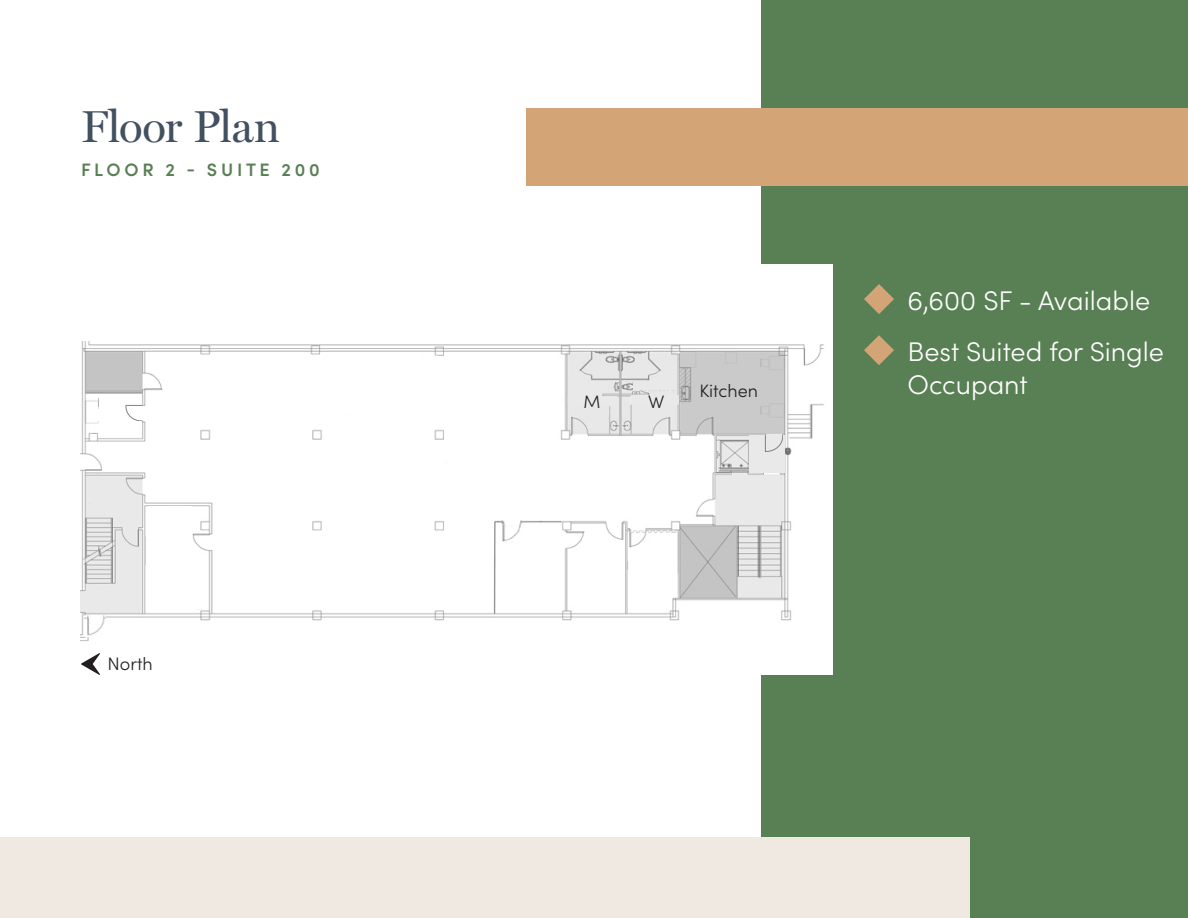
<style>
.page{position:relative;width:1188px;height:918px;background:#fff}
.page>*{position:absolute;margin:0;border:0;box-sizing:border-box;transform-origin:0 0}
.t1{font:45px "Miller Display";letter-spacing:-.02em;color:#425161}
.Body{font:300 27px "Sofia Pro";color:#fff}
.t2{font:600 18px "Sofia Pro";letter-spacing:.205em;color:#597f54}
.Body-2{font:300 18px "Sofia Pro";color:#231f20}
</style>
<div class="page">
<div style="left:761px;top:0;width:427px;height:918px;background:#597f54"></div>
<div style="left:64px;top:265px;width:769px;height:410px;background:#fff"></div>
<img style="left:81px;top:341px;width:743px;height:300px">
<div style="left:750px;top:458px;width:35px;height:14px;background:#e9e9e9"></div>
<div style="left:90px;top:493px;width:36px;height:16px;background:#e9e9e9"></div>
<div style="left:99px;top:396px;width:31px;height:12px;background:#fff"></div>
<div style="left:90px;top:410px;width:44px;height:11px;background:#fff"></div>
<div style="left:120px;top:402px;width:22px;height:22px;background:#fff"></div>
<div style="left:141px;top:405px;width:5px;height:16px;background:#fff"></div>
<div style="left:141px;top:404px;width:5px;height:17px;border:1px solid #fff"></div>
<svg style="left:126px;top:405px;width:16px;height:16px"></svg>
<div style="left:750px;top:435px;width:35px;height:23px;background:#e9e9e9"></div>
<svg style="left:766px;top:434px;width:15px;height:1px"></svg>
<div style="left:764px;top:432px;width:19px;height:5px;border:1px solid #fff"></div>
<svg style="left:765px;top:435px;width:18px;height:17px"></svg>
<div style="left:149px;top:580px;width:45px;height:30px;background:#fff"></div>
<div style="left:149px;top:506px;width:43px;height:27px;background:#fff"></div>
<div style="left:194px;top:570px;width:11px;height:38px;background:#fff"></div>
<div style="left:0;top:837px;width:970px;height:81px;background:#efe9e2"></div>
<div style="left:526px;top:108px;width:662px;height:77px;background:#d3a576"></div>
<svg style="left:864px;top:284px;width:30px;height:30px"></svg>
<svg style="left:81px;top:653px;width:19px;height:22px"></svg>
<svg style="left:864px;top:335px;width:30px;height:30px"></svg>
<h1 class="t1" style="left:81px;top:100px;width:201px">Floor Plan</h1>
<h2 class="t2" style="left:81px;top:157px;width:240px">FLOOR 2 - SUITE 200</h2>
<p class="Body-2" style="left:108px;top:651px;width:47px">North</p>
<p class="Body-2" style="left:583px;top:388px;width:19px">M</p>
<p class="Body-2" style="left:648px;top:388px;width:18px">W</p>
<p class="Body" style="left:907px;top:281px;width:244px">6,600 SF - Available</p>
<p class="Body" style="left:907px;top:332px;width:258px">Best Suited for Single</p>
<p class="Body-2" style="left:699px;top:378px;width:60px">Kitchen</p>
<p class="Body" style="left:907px;top:365px;width:122px">Occupant</p>
</div>
